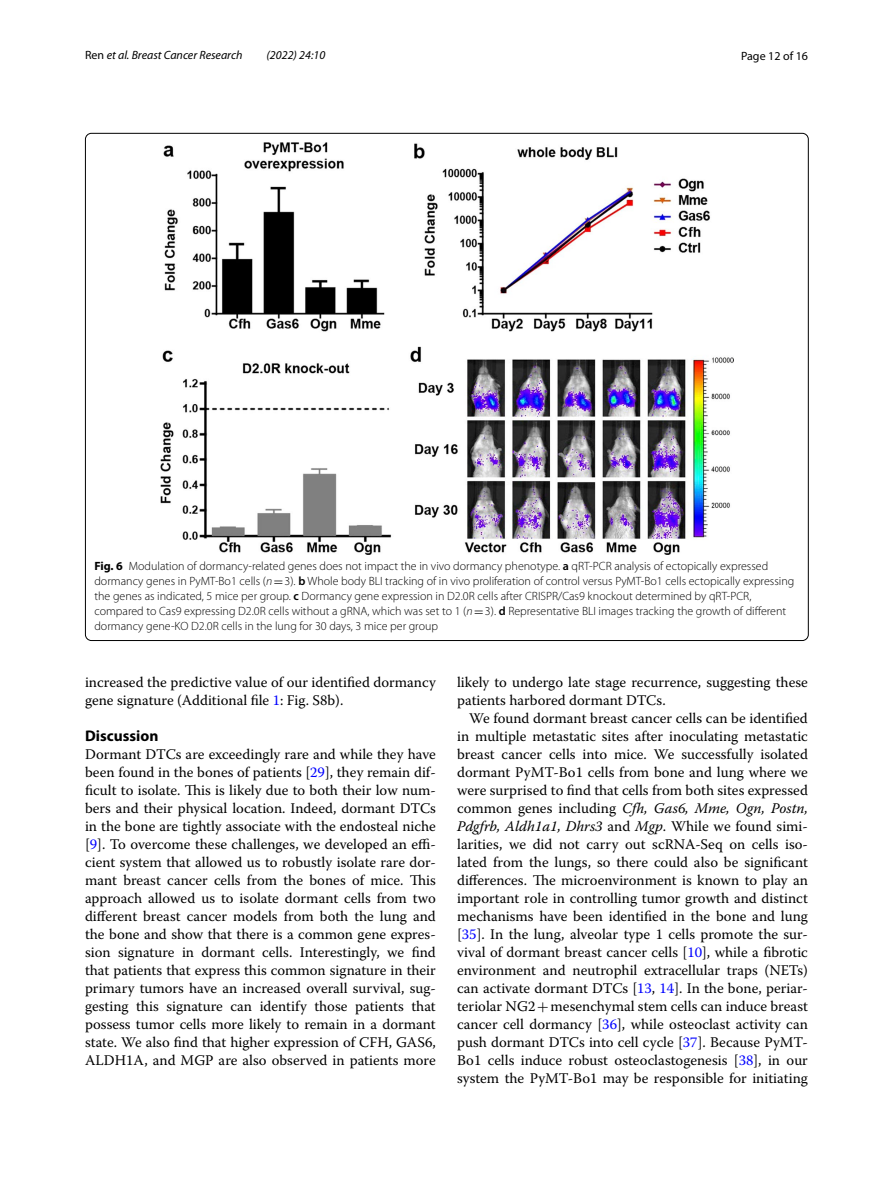
<style>
.page{position:relative;width:893px;height:1187px;background:#fff}
.page>*{position:absolute;margin:0;border:0;box-sizing:border-box;transform-origin:0 0}
.t1{font:700 15.45px "Myriad Pro";color:#000}
.t2{font:14.7px/18px "Warnock Pro";color:#000}
.t3{font:300 12px/15px "Myriad Pro";color:#000}
.t4{font:italic 12px "Myriad Pro";color:#000}
.t5{font:12px "Myriad Pro";color:#000}
.s1{font-style:normal}
.s2{font-weight:700}
.s3{font-weight:600}
.s4{font-style:italic}
.s5{font-family:"MTSY";font-weight:400}
.s6{color:#00f}
.s7{font-family:"MTSY"}
</style>
<div class="page">
<img style="left:161px;top:142px;width:572px;height:413px">
<p class="t4" style="left:85px;top:48px;width:159px"><span class="s1">Ren</span> et al. Breast Cancer Research</p>
<p class="t4" style="left:267px;top:48px;width:60px">(2022) 24:10</p>
<p class="t5" style="left:741px;top:48px;width:68px">Page 12 of 16</p>
<p class="t3" style="left:94px;top:558px;width:701px"><span class="s2">Fig. 6</span> Modulation of dormancy-related genes does not impact the in vivo dormancy phenotype. <span class="s3">a</span> qRT-PCR analysis of ectopically expressed dormancy genes in PyMT-Bo1 cells (<span class="s4">n</span><span class="s5">=</span>3). <span class="s3">b</span> Whole body BLI tracking of in vivo proliferation of control versus PyMT-Bo1 cells ectopically expressing the genes as indicated, 5 mice per group. <span class="s3">c</span> Dormancy gene expression in D2.0R cells after CRISPR/Cas9 knockout determined by qRT-PCR, compared to Cas9 expressing D2.0R cells without a gRNA, which was set to 1 (<span class="s4">n</span><span class="s5">=</span>3). <span class="s3">d</span> Representative BLI images tracking the growth of different dormancy gene-KO D2.0R cells in the lung for 30 days, 3 mice per group</p>
<p class="t2" style="left:85px;top:672px;width:352px">increased the predictive value of our identified dormancy gene signature (Additional file <span class="s6">1</span>: Fig. S8b).</p>
<p class="t1" style="left:85px;top:725px;width:75px">Discussion</p>
<p class="t2" style="left:85px;top:744px;width:352px;text-align:justify">Dormant DTCs are exceedingly rare and while they have been found in the bones of patients [<span class="s6">29</span>], they remain dif&shy;ficult to isolate. This is likely due to both their low num&shy;bers and their physical location. Indeed, dormant DTCs in the bone are tightly associate with the endosteal niche [<span class="s6">9</span>]. To overcome these challenges, we developed an effi&shy;cient system that allowed us to robustly isolate rare dor&shy;mant breast cancer cells from the bones of mice. This approach allowed us to isolate dormant cells from two different breast cancer models from both the lung and the bone and show that there is a common gene expres&shy;sion signature in dormant cells. Interestingly, we find that patients that express this common signature in their primary tumors have an increased overall survival, sug&shy;gesting this signature can identify those patients that possess tumor cells more likely to remain in a dormant state. We also find that higher expression of CFH, GAS6, ALDH1A, and MGP are also observed in patients more</p>
<p class="t2" style="left:457px;top:672px;width:352px">likely to undergo late stage recurrence, suggesting these patients harbored dormant DTCs.</p>
<p class="t2" style="left:457px;top:708px;width:352px;text-align:justify;text-indent:12px">We found dormant breast cancer cells can be identified in multiple metastatic sites after inoculating metastatic breast cancer cells into mice. We successfully isolated dormant PyMT-Bo1 cells from bone and lung where we were surprised to find that cells from both sites expressed common genes including <span class="s4">Cfh, Gas6, Mme, Ogn, Postn, Pdgfrb, Aldh1a1, Dhrs3</span> and <span class="s4">Mgp</span>. While we found simi&shy;larities, we did not carry out scRNA-Seq on cells iso&shy;lated from the lungs, so there could also be significant differences. The microenvironment is known to play an important role in controlling tumor growth and distinct mechanisms have been identified in the bone and lung [<span class="s6">35</span>]. In the lung, alveolar type 1 cells promote the sur&shy;vival of dormant breast cancer cells [<span class="s6">10</span>], while a fibrotic environment and neutrophil extracellular traps (NETs) can activate dormant DTCs [<span class="s6">13</span>, <span class="s6">14</span>]. In the bone, periar&shy;teriolar NG2<span class="s7">+</span>mesenchymal stem cells can induce breast cancer cell dormancy [<span class="s6">36</span>], while osteoclast activity can push dormant DTCs into cell cycle [<span class="s6">37</span>]. Because PyMT-Bo1 cells induce robust osteoclastogenesis [<span class="s6">38</span>], in our system the PyMT-Bo1 may be responsible for initiating</p>
</div>
